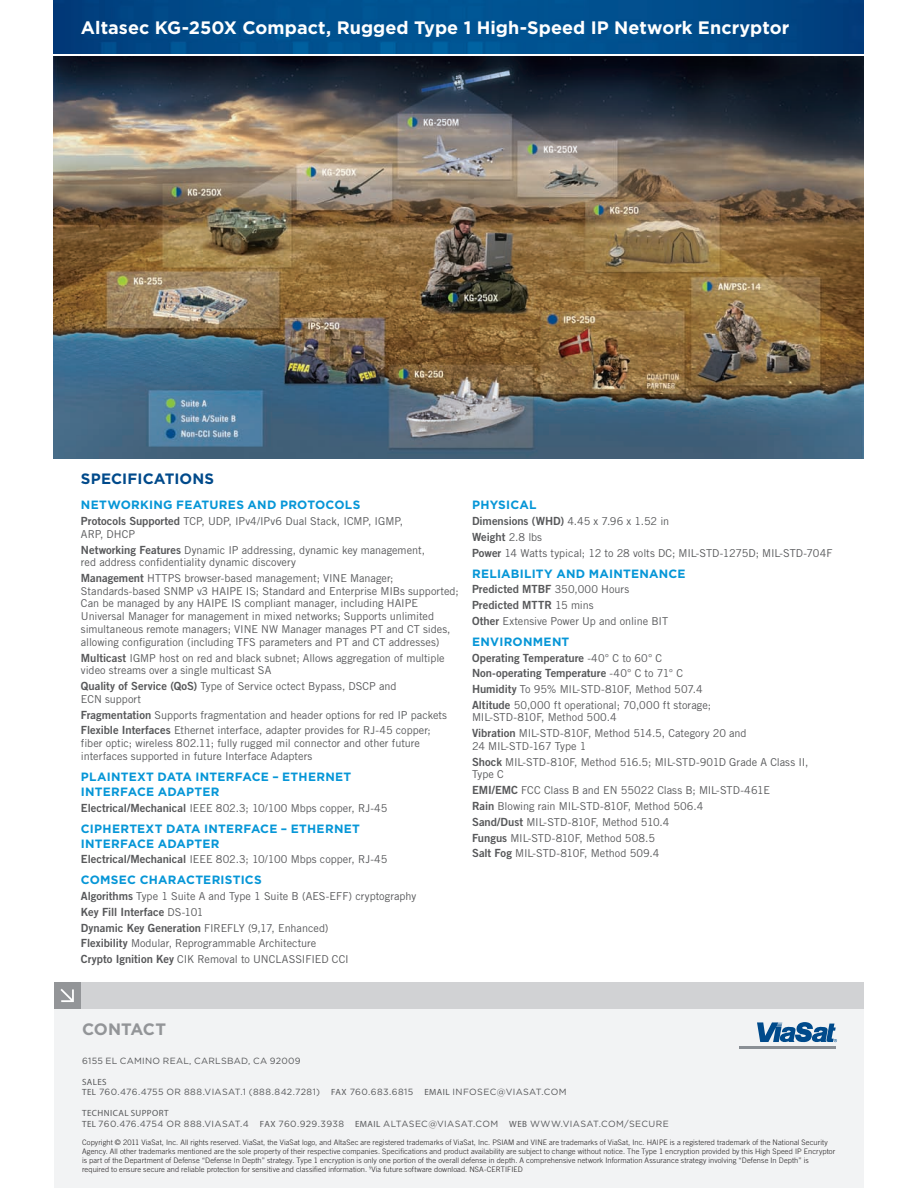
<style>
.page{position:relative;width:918px;height:1188px;background:#fff}
.page>*{position:absolute;margin:0;border:0;box-sizing:border-box;transform-origin:0 0}
.Header_2__Left{font:700 18px "Gotham";letter-spacing:.005em;color:#fff}
.Address__Head{font:700 16.5px "Gotham";letter-spacing:-.01em;color:#939598}
.Body_Copy_1__Head_1{font:700 15px "Gotham";letter-spacing:.01em;color:#004a8b}
.Specifications__Head{font:700 12px/15px "Gotham";letter-spacing:.02em;color:#0696d7}
.Specifications__Text{font:11.25px "Trade Gothic LT Std Bd 2";color:#57585a}
.Specifications__Text-2{font:10.8px/12.8px "Trade Gothic LT Std";color:#57585a}
.Address__Body_Caps{font:9px "Gotham";letter-spacing:.035em;color:#57585a}
.Address__LC{font:9px "Gotham";letter-spacing:.03em;color:#57585a}
.Address__LC-2{font:9px "Myriad Pro";letter-spacing:.05em;color:#57585a}
.Address__Body_Caps-2{font:9px "Myriad Pro";letter-spacing:.045em;color:#57585a}
.Copyright{font:300 7.5px/9px "Trade Gothic LT Std";letter-spacing:.015em;color:#231f20}
.s1{font-family:"Trade Gothic LT Std Bd 2";font-size:11.25px}
.s2{font-family:"Trade Gothic LT Std";font-size:10.8px}
.s3{font-family:"Myriad Pro"}
</style>
<div class="page">
<img style="left:54px;top:0;width:810px;height:54px">
<div style="left:54px;top:1001px;width:810px;height:187px;background:#f2f3f4"></div>
<div style="left:54px;top:982px;width:810px;height:27px;background:#d1d2d4"></div>
<div style="left:54px;top:982px;width:27px;height:27px;background:#939598"></div>
<svg style="left:60px;top:989px;width:14px;height:13px"></svg>
<hr style="left:739px;top:1046px;width:97px;height:3px;background:#8a8f95">
<svg style="left:757px;top:1022px;width:80px;height:21px"></svg>
<img style="left:54px;top:56px;width:810px;height:403px">
<p class="Header_2__Left" style="left:81px;top:16px;width:710px">Altasec KG-250X Compact, Rugged Type 1 High-Speed IP Network Encryptor</p>
<p class="Body_Copy_1__Head_1" style="left:81px;top:469px;width:135px">SPECIFICATIONS</p>
<p class="Specifications__Head" style="left:81px;top:497px;width:281px">NETWORKING FEATURES AND PROTOCOLS</p>
<p class="Specifications__Text-2" style="left:81px;top:515px;width:324px"><span class="s1">Protocols Supported</span> TCP, UDP, IPv4/IPv6 Dual Stack, ICMP, IGMP,<br>ARP, DHCP</p>
<p class="Specifications__Text-2" style="left:81px;top:543px;width:346px"><span class="s1">Networking Features</span> Dynamic IP addressing, dynamic key management, red address confidentiality dynamic discovery</p>
<p class="Specifications__Text-2" style="left:81px;top:572px;width:379px"><span class="s1">Management</span> HTTPS browser-based management; VINE Manager; Standards-based SNMP v3 HAIPE IS; Standard and Enterprise MIBs supported; Can be managed by any HAIPE IS compliant manager, including HAIPE Universal Manager for management in mixed networks; Supports unlimited simultaneous remote managers; VINE NW Manager manages PT and CT sides, allowing configuration (including TFS parameters and PT and CT addresses)</p>
<p class="Specifications__Text-2" style="left:81px;top:651px;width:365px"><span class="s1">Multicast</span> IGMP host on red and black subnet; Allows aggregation of multiple video streams over a single multicast SA</p>
<p class="Specifications__Text-2" style="left:81px;top:680px;width:317px"><span class="s1">Quality of Service (QoS)</span> Type of Service octect Bypass, DSCP and<br>ECN support</p>
<p class="Specifications__Text-2" style="left:81px;top:708px;width:368px"><span class="s1">Fragmentation</span> Supports fragmentation and header options for red IP packets</p>
<p class="Specifications__Text-2" style="left:81px;top:724px;width:351px"><span class="s1">Flexible Interfaces</span> Ethernet interface, adapter provides for RJ-45 copper; fiber optic; wireless 802.11; fully rugged mil connector and other future interfaces supported in future Interface Adapters</p>
<p class="Specifications__Head" style="left:81px;top:769px;width:272px">PLAINTEXT DATA INTERFACE – ETHERNET<br>INTERFACE ADAPTER</p>
<p class="Specifications__Text-2" style="left:81px;top:801px;width:308px"><span class="s1">Electrical/Mechanical</span> IEEE 802.3; 10/100 Mbps copper, RJ-45</p>
<p class="Specifications__Head" style="left:81px;top:821px;width:280px">CIPHERTEXT DATA INTERFACE – ETHERNET<br>INTERFACE ADAPTER</p>
<p class="Specifications__Text-2" style="left:81px;top:853px;width:308px"><span class="s1">Electrical/Mechanical</span> IEEE 802.3; 10/100 Mbps copper, RJ-45</p>
<p class="Specifications__Head" style="left:81px;top:872px;width:182px">COMSEC CHARACTERISTICS</p>
<p class="Specifications__Text-2" style="left:81px;top:890px;width:337px"><span class="s1">Algorithms</span> Type 1 Suite A and Type 1 Suite B (AES-EFF) cryptography</p>
<p class="Specifications__Text" style="left:81px;top:905px;width:124px">Key Fill Interface <span class="s2">DS-101</span></p>
<p class="Specifications__Text-2" style="left:81px;top:921px;width:249px"><span class="s1">Dynamic Key Generation</span> FIREFLY (9,17, Enhanced)</p>
<p class="Specifications__Text-2" style="left:81px;top:937px;width:237px"><span class="s1">Flexibility</span> Modular, Reprogrammable Architecture</p>
<p class="Specifications__Text-2" style="left:81px;top:953px;width:269px"><span class="s1">Crypto Ignition Key</span> CIK Removal to UNCLASSIFIED CCI</p>
<p class="Specifications__Head" style="left:472px;top:497px;width:66px">PHYSICAL</p>
<p class="Specifications__Text-2" style="left:472px;top:515px;width:199px"><span class="s1">Dimensions (WHD)</span> 4.45 x 7.96 x 1.52 in</p>
<p class="Specifications__Text" style="left:472px;top:530px;width:71px">Weight <span class="s2">2.8 lbs</span></p>
<p class="Specifications__Text-2" style="left:472px;top:546px;width:362px"><span class="s1">Power</span> 14 Watts typical; 12 to 28 volts DC; MIL-STD-1275D; MIL-STD-704F</p>
<p class="Specifications__Head" style="left:472px;top:566px;width:215px">RELIABILITY AND MAINTENANCE</p>
<p class="Specifications__Text" style="left:472px;top:582px;width:159px">Predicted MTBF <span class="s2">350,000 Hours</span></p>
<p class="Specifications__Text" style="left:472px;top:598px;width:123px">Predicted MTTR <span class="s2">15 mins</span></p>
<p class="Specifications__Text-2" style="left:472px;top:614px;width:197px"><span class="s1">Other</span> Extensive Power Up and online BIT</p>
<p class="Specifications__Head" style="left:472px;top:634px;width:99px">ENVIRONMENT</p>
<p class="Specifications__Text" style="left:472px;top:651px;width:192px">Operating Temperature <span class="s2">-40° C to 60° C</span></p>
<p class="Specifications__Text" style="left:472px;top:666px;width:212px">Non-operating Temperature <span class="s2">-40° C to 71° C</span></p>
<p class="Specifications__Text-2" style="left:472px;top:683px;width:232px"><span class="s1">Humidity</span> To 95% MIL-STD-810F, Method 507.4</p>
<p class="Specifications__Text-2" style="left:472px;top:698px;width:240px"><span class="s1">Altitude</span> 50,000 ft operational; 70,000 ft storage;<br>MIL-STD-810F, Method 500.4</p>
<p class="Specifications__Text-2" style="left:472px;top:727px;width:276px"><span class="s1">Vibration</span> MIL-STD-810F, Method 514.5, Category 20 and<br>24 MIL-STD-167 Type 1</p>
<p class="Specifications__Text-2" style="left:472px;top:755px;width:338px"><span class="s1">Shock</span> MIL-STD-810F, Method 516.5; MIL-STD-901D Grade A Class II,<br>Type C</p>
<p class="Specifications__Text-2" style="left:472px;top:784px;width:299px"><span class="s1">EMI/EMC</span> FCC Class B and EN 55022 Class B; MIL-STD-461E</p>
<p class="Specifications__Text-2" style="left:472px;top:800px;width:233px"><span class="s1">Rain</span> Blowing rain MIL-STD-810F, Method 506.4</p>
<p class="Specifications__Text-2" style="left:472px;top:815px;width:199px"><span class="s1">Sand/Dust</span> MIL-STD-810F, Method 510.4</p>
<p class="Specifications__Text-2" style="left:472px;top:831px;width:185px"><span class="s1">Fungus</span> MIL-STD-810F, Method 508.5</p>
<p class="Specifications__Text-2" style="left:472px;top:847px;width:189px"><span class="s1">Salt Fog</span> MIL-STD-810F, Method 509.4</p>
<p class="Address__Head" style="left:82px;top:1018px;width:86px">CONTACT</p>
<p class="Address__LC" style="left:82px;top:1055px;width:220px">6155 EL CAMINO REAL, CARLSBAD, CA 92009</p>
<p class="Address__Body_Caps-2" style="left:82px;top:1076px;width:26px">SALES</p>
<p class="Address__Body_Caps" style="left:82px;top:1086px;width:486px"><span class="s3">TEL</span> 760.476.4755 OR 888.VIASAT.1 (888.842.7281) <span class="s3">FAX</span> 760.683.6815 <span class="s3">EMAIL</span> INFOSEC@VIASAT.COM</p>
<p class="Address__LC-2" style="left:82px;top:1107px;width:88px">TECHNICAL SUPPORT</p>
<p class="Address__Body_Caps" style="left:82px;top:1118px;width:588px"><span class="s3">TEL</span> 760.476.4754 OR 888.VIASAT.4 <span class="s3">FAX</span> 760.929.3938 <span class="s3">EMAIL</span> ALTASEC@VIASAT.COM <span class="s3">WEB</span> WWW.VIASAT.COM/SECURE</p>
<p class="Copyright" style="left:82px;top:1137px;width:755px">Copyright © 2011 ViaSat, Inc. All rights reserved. ViaSat, the ViaSat logo, and AltaSec are registered trademarks of ViaSat, Inc. PSIAM and VINE are trademarks of ViaSat, Inc. HAIPE is a registered trademark of the National Security Agency. All other trademarks mentioned are the sole property of their respective companies. Specifications and product availability are subject to change without notice. The Type 1 encryption provided by this High Speed IP Encryptor is part of the Department of Defense “Defense In Depth” strategy. Type 1 encryption is only one portion of the overall defense in depth. A comprehensive network Information Assurance strategy involving “Defense In Depth” is required to ensure secure and reliable protection for sensitive and classified information. <sup>§</sup>Via future software download. NSA-CERTIFIED</p>
</div>
